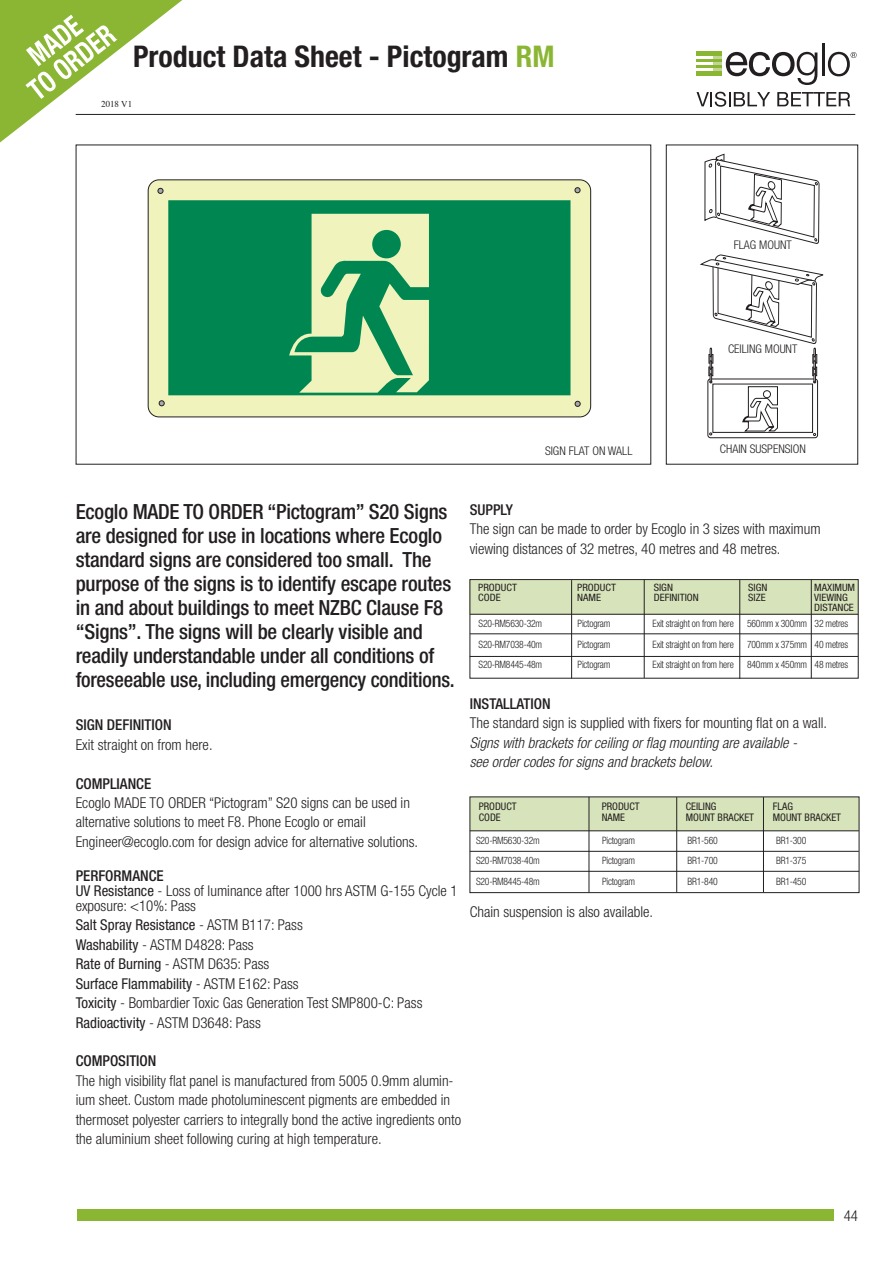
<style>
.page{position:relative;width:893px;height:1263px;background:#fff}
.page>*{position:absolute;margin:0;border:0;box-sizing:border-box;transform-origin:0 0}
.t1{font:700 condensed 29.85px "Helvetica Neue";color:#231f20}
.t2{font:500 condensed 20.85px/23.9px "Helvetica Neue";letter-spacing:-.01em;color:#231f20}
.t3{font:300 condensed 15px/19.5px "Helvetica Neue";color:#231f20}
.t4{font:italic 300 condensed 15px "Helvetica Neue";color:#231f20}
.t5{font:condensed 15px "Helvetica Neue";color:#231f20}
.t6{font:500 condensed 15px "Helvetica Neue";color:#231f20}
.t7{font:300 condensed 12px "Helvetica Neue";color:#231f20}
.t8{font:condensed 10.5px "Helvetica Neue";color:#231f20}
.t9{font:300 condensed 10.2px "Helvetica Neue";letter-spacing:-.02em;color:#231f20;scale:.95 1}
.t10{font:condensed 10.2px "Helvetica Neue";color:#231f20;scale:1.05 1}
.t11{font:9px "Times";color:#231f20}
.s1{color:#8ab634}
.s2{font-weight:500}
.s3{font-weight:400}
.s4{font-weight:300}
</style>
<div class="page">
<div style="left:77px;top:1209px;width:756px;height:12px;background:#8ab634"></div>
<div style="left:697px;top:51px;width:25px;height:5px;background:#8ab634"></div>
<div style="left:697px;top:71px;width:25px;height:5px;background:#8ab634"></div>
<hr style="left:697px;top:65px;width:25px;height:3px;background:#8ab634">
<hr style="left:697px;top:59px;width:25px;height:3px;background:#8ab634">
<svg style="left:713px;top:52px;width:104px;height:33px"></svg>
<hr style="left:822px;top:44px;width:3px;height:32px;background:#231f20">
<svg style="left:828px;top:52px;width:29px;height:24px"></svg>
<svg style="left:696px;top:92px;width:74px;height:15px"></svg>
<svg style="left:777px;top:92px;width:73px;height:14px"></svg>
<hr style="left:76px;top:114px;width:779px;height:1px;background:#231f20">
<div style="left:470px;top:580px;width:388px;height:34px;background:#d7e4bb"></div>
<div style="left:470px;top:579px;width:388px;height:99px;border:1px solid #231f20"></div>
<hr style="left:470px;top:633px;width:388px;height:1px;background:#231f20">
<hr style="left:470px;top:656px;width:388px;height:1px;background:#231f20">
<hr style="left:470px;top:614px;width:388px;height:1px;background:#231f20">
<hr style="left:644px;top:580px;width:1px;height:98px;background:#231f20">
<hr style="left:571px;top:580px;width:1px;height:98px;background:#231f20">
<hr style="left:739px;top:580px;width:1px;height:99px;background:#231f20">
<hr style="left:811px;top:580px;width:1px;height:98px;background:#231f20">
<div style="left:470px;top:797px;width:389px;height:34px;background:#d7e4bb"></div>
<div style="left:470px;top:797px;width:389px;height:96px;border:1px solid #231f20"></div>
<hr style="left:470px;top:851px;width:389px;height:1px;background:#231f20">
<hr style="left:470px;top:871px;width:389px;height:1px;background:#231f20">
<hr style="left:470px;top:830px;width:389px;height:1px;background:#231f20">
<hr style="left:589px;top:797px;width:1px;height:95px;background:#231f20">
<hr style="left:676px;top:797px;width:1px;height:95px;background:#231f20">
<hr style="left:763px;top:797px;width:1px;height:95px;background:#231f20">
<div style="left:148px;top:180px;width:443px;height:237px;background:#f1f3bd;border-radius:11px"></div>
<div style="left:148px;top:180px;width:443px;height:237px;border:1px solid #231f20;border-radius:11px"></div>
<svg style="left:168px;top:200px;width:402px;height:195px;fill:#008751"></svg>
<svg style="left:159px;top:400px;width:5px;height:6px"></svg>
<svg style="left:158px;top:188px;width:5px;height:6px"></svg>
<svg style="left:575px;top:401px;width:5px;height:6px"></svg>
<svg style="left:575px;top:187px;width:5px;height:6px"></svg>
<div style="left:666px;top:145px;width:192px;height:320px;border:1px solid #231f20"></div>
<div style="left:708px;top:379px;width:110px;height:59px;border:1px solid #231f20;border-radius:3px"></div>
<svg style="left:701px;top:154px;width:122px;height:282px"></svg>
<svg style="left:0;top:0;width:182px;height:142px"></svg>
<p class="t1" style="left:133px;top:38px;width:423px">Product Data Sheet - Pictogram <span class="s1">RM</span></p>
<p class="t11" style="left:101px;top:95px;width:32px">2018 V1</p>
<p class="t7" style="left:734px;top:238px;width:60px">FLAG MOUNT</p>
<p class="t7" style="left:728px;top:342px;width:71px">CEILING MOUNT</p>
<p class="t7" style="left:545px;top:444px;width:89px">SIGN FLAT ON WALL</p>
<p class="t7" style="left:720px;top:442px;width:87px">CHAIN SUSPENSION</p>
<p class="t2" style="left:76px;top:500px;width:381px">Ecoglo MADE TO ORDER “Pictogram” S20 Signs are designed for use in locations where Ecoglo standard signs are considered too small. The purpose of the signs is to identify escape routes in and about buildings to meet NZBC Clause F8 “Signs”. The signs will be clearly visible and readily understandable under all conditions of foreseeable use, including emergency conditions.</p>
<p class="t3" style="left:76px;top:715px;width:138px"><span class="s2">SIGN DEFINITION<br></span>Exit straight on from here.</p>
<p class="t3" style="left:76px;top:773px;width:336px"><span class="s2">COMPLIANCE<br></span>Ecoglo MADE TO ORDER “Pictogram” S20 signs can be used in</p>
<p class="t3" style="left:76px;top:812px;width:292px">alternative solutions to meet F8. Phone Ecoglo or email</p>
<p class="t3" style="left:76px;top:832px;width:344px">Engineer@ecoglo.com for design advice for alternative solutions.</p>
<p class="t3" style="left:76px;top:868px;width:384px;line-height:15px"><span class="s2">PERFORMANCE<br></span><span class="s3">UV Resistance</span> - Loss of luminance after 1000 hrs ASTM G-155 Cycle 1 exposure: &lt;10%: Pass</p>
<p class="t5" style="left:76px;top:916px;width:229px">Salt Spray Resistance <span class="s4">- ASTM B117: Pass</span></p>
<p class="t3" style="left:76px;top:935px;width:180px"><span class="s3">Washability</span> - ASTM D4828: Pass</p>
<p class="t3" style="left:76px;top:954px;width:195px"><span class="s3">Rate of Burning</span> - ASTM D635: Pass</p>
<p class="t5" style="left:76px;top:975px;width:225px">Surface Flammability <span class="s4">- ASTM E162: Pass</span></p>
<p class="t3" style="left:76px;top:993px;width:348px"><span class="s3">Toxicity</span> - Bombardier Toxic Gas Generation Test SMP800-C: Pass</p>
<p class="t3" style="left:76px;top:1012px;width:187px"><span class="s3">Radioactivity</span> - ASTM D3648: Pass</p>
<p class="t6" style="left:76px;top:1052px;width:82px">COMPOSITION</p>
<p class="t3" style="left:76px;top:1071px;width:387px">The high visibility flat panel is manufactured from 5005 0.9mm alumin&shy;ium sheet. Custom made photoluminescent pigments are embedded in thermoset polyester carriers to integrally bond the active ingredients onto the aluminium sheet following curing at high temperature.</p>
<p class="t6" style="left:470px;top:500px;width:45px">SUPPLY</p>
<p class="t3" style="left:470px;top:519px;width:352px">The sign can be made to order by Ecoglo in 3 sizes with maximum</p>
<p class="t3" style="left:470px;top:538px;width:312px">viewing distances of 32 metres, 40 metres and 48 metres.</p>
<p class="t10" style="left:478px;top:581px;width:38px">PRODUCT</p>
<p class="t10" style="left:577px;top:581px;width:38px">PRODUCT</p>
<p class="t10" style="left:654px;top:581px;width:20px">SIGN</p>
<p class="t10" style="left:748px;top:581px;width:20px">SIGN</p>
<p class="t10" style="left:814px;top:581px;width:40px">MAXIMUM</p>
<p class="t10" style="left:478px;top:591px;width:23px">CODE</p>
<p class="t10" style="left:577px;top:591px;width:24px">NAME</p>
<p class="t10" style="left:654px;top:591px;width:44px">DEFINITION</p>
<p class="t10" style="left:748px;top:591px;width:18px">SIZE</p>
<p class="t10" style="left:814px;top:591px;width:34px">VIEWING</p>
<p class="t10" style="left:814px;top:601px;width:39px">DISTANCE</p>
<p class="t9" style="left:479px;top:618px;width:68px">S20-RM5630-32m</p>
<p class="t9" style="left:578px;top:618px;width:36px">Pictogram</p>
<p class="t9" style="left:653px;top:618px;width:87px">Exit straight on from here</p>
<p class="t9" style="left:747px;top:618px;width:108px">560mm x 300mm 32 metres</p>
<p class="t9" style="left:479px;top:638px;width:68px">S20-RM7038-40m</p>
<p class="t9" style="left:578px;top:638px;width:36px">Pictogram</p>
<p class="t9" style="left:653px;top:638px;width:87px">Exit straight on from here</p>
<p class="t9" style="left:747px;top:638px;width:108px">700mm x 375mm 40 metres</p>
<p class="t9" style="left:479px;top:658px;width:68px">S20-RM8445-48m</p>
<p class="t9" style="left:578px;top:658px;width:36px">Pictogram</p>
<p class="t9" style="left:653px;top:658px;width:87px">Exit straight on from here</p>
<p class="t9" style="left:747px;top:658px;width:108px">840mm x 450mm 48 metres</p>
<p class="t6" style="left:470px;top:695px;width:82px">INSTALLATION</p>
<p class="t3" style="left:470px;top:713px;width:359px">The standard sign is supplied with fixers for mounting flat on a wall.</p>
<p class="t4" style="left:470px;top:734px;width:329px">Signs with brackets for ceiling or flag mounting are available -</p>
<p class="t4" style="left:470px;top:753px;width:245px">see order codes for signs and brackets below.</p>
<p class="t8" style="left:479px;top:800px;width:39px">PRODUCT</p>
<p class="t8" style="left:602px;top:800px;width:39px">PRODUCT</p>
<p class="t8" style="left:686px;top:800px;width:32px">CEILING</p>
<p class="t8" style="left:773px;top:800px;width:22px">FLAG</p>
<p class="t8" style="left:479px;top:811px;width:23px">CODE</p>
<p class="t8" style="left:602px;top:811px;width:25px">NAME</p>
<p class="t8" style="left:686px;top:811px;width:70px">MOUNT BRACKET</p>
<p class="t8" style="left:773px;top:811px;width:70px">MOUNT BRACKET</p>
<p class="t9" style="left:476px;top:834px;width:68px">S20-RM5630-32m</p>
<p class="t9" style="left:602px;top:834px;width:36px">Pictogram</p>
<p class="t9" style="left:688px;top:834px;width:33px">BR1-560</p>
<p class="t9" style="left:776px;top:834px;width:33px">BR1-300</p>
<p class="t9" style="left:476px;top:855px;width:68px">S20-RM7038-40m</p>
<p class="t9" style="left:602px;top:855px;width:36px">Pictogram</p>
<p class="t9" style="left:688px;top:855px;width:33px">BR1-700</p>
<p class="t9" style="left:776px;top:855px;width:33px">BR1-375</p>
<p class="t9" style="left:476px;top:875px;width:68px">S20-RM8445-48m</p>
<p class="t9" style="left:602px;top:875px;width:36px">Pictogram</p>
<p class="t9" style="left:688px;top:875px;width:33px">BR1-840</p>
<p class="t9" style="left:776px;top:875px;width:33px">BR1-450</p>
<p class="t3" style="left:470px;top:902px;width:185px">Chain suspension is also available.</p>
<p class="t3" style="left:844px;top:1205px;width:16px">44</p>
</div>
